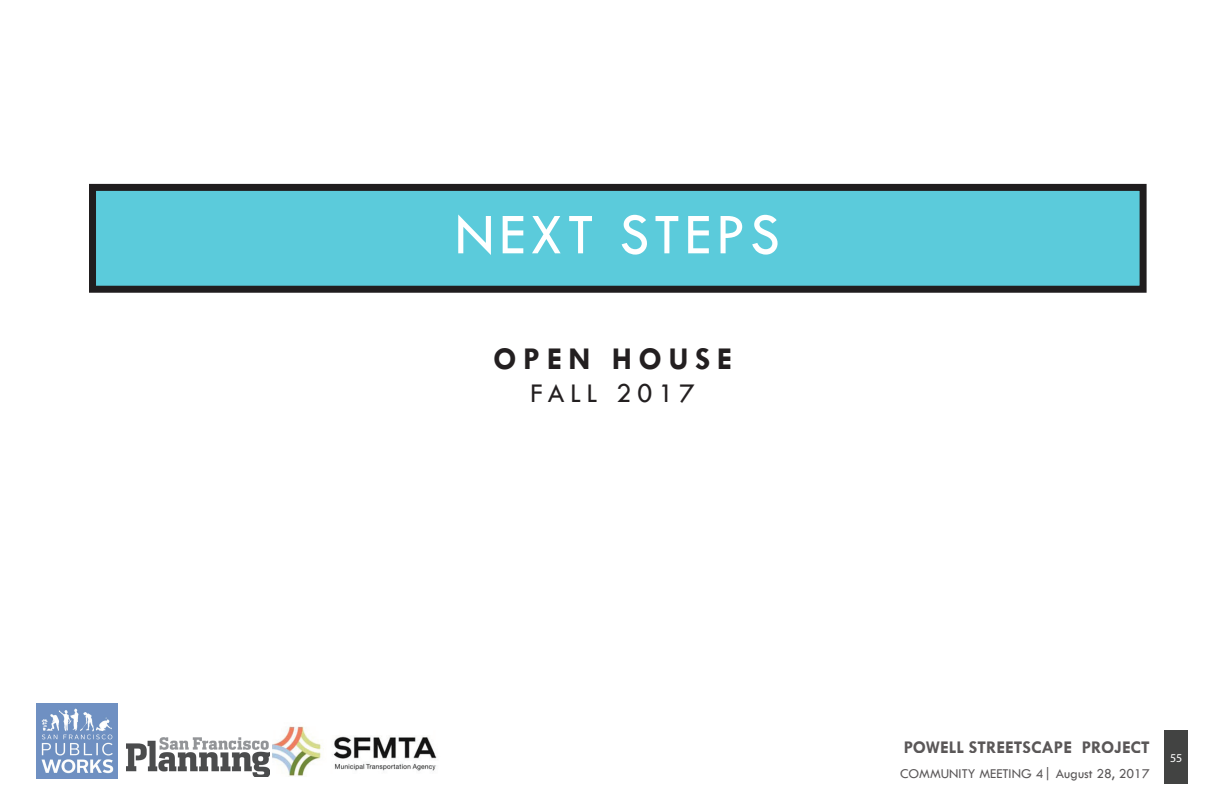
<style>
.page{position:relative;width:1224px;height:792px;background:#fff}
.page>*{position:absolute;margin:0;border:0;box-sizing:border-box;transform-origin:0 0}
.t1{font:60px "Tw Cen";letter-spacing:.075em;color:#fff}
.t2{font:700 32px "Tw Cen";letter-spacing:.2em;color:#231f20}
.t3{font:28px "Tw Cen";letter-spacing:.2em;color:#231f20}
.t4{font:700 18px "Tw Cen";color:#231f20}
.t5{font:14px "Tw Cen";color:#231f20}
.t6{font:12px "Myriad Pro";color:#fff}
.s1{font-size:16px}
</style>
<div class="page">
<div style="left:1164px;top:730px;width:24px;height:54px;background:#424342"></div>
<img style="left:36px;top:704px;width:82px;height:74px">
<img style="left:272px;top:726px;width:165px;height:51px">
<img style="left:127px;top:737px;width:143px;height:40px">
<div style="left:94px;top:187px;width:1049px;height:102px;background:#5bcbdb"></div>
<div style="left:89px;top:184px;width:1058px;height:109px;border:7px solid #201d1e"></div>
<h1 class="t1" style="left:455px;top:198px;width:327px">NEXT STEPS</h1>
<h2 class="t2" style="left:493px;top:339px;width:241px">OPEN HOUSE</h2>
<h3 class="t3" style="left:531px;top:377px;width:166px">FALL 2017</h3>
<p class="t4" style="left:903px;top:736px;width:248px">POWELL STREETSCAPE PROJECT</p>
<p class="t5" style="left:900px;top:765px;width:251px">COMMUNITY MEETING 4<span class="s1">|</span> August 28, 2017</p>
<p class="t6" style="left:1170px;top:750px;width:14px">55</p>
</div>
